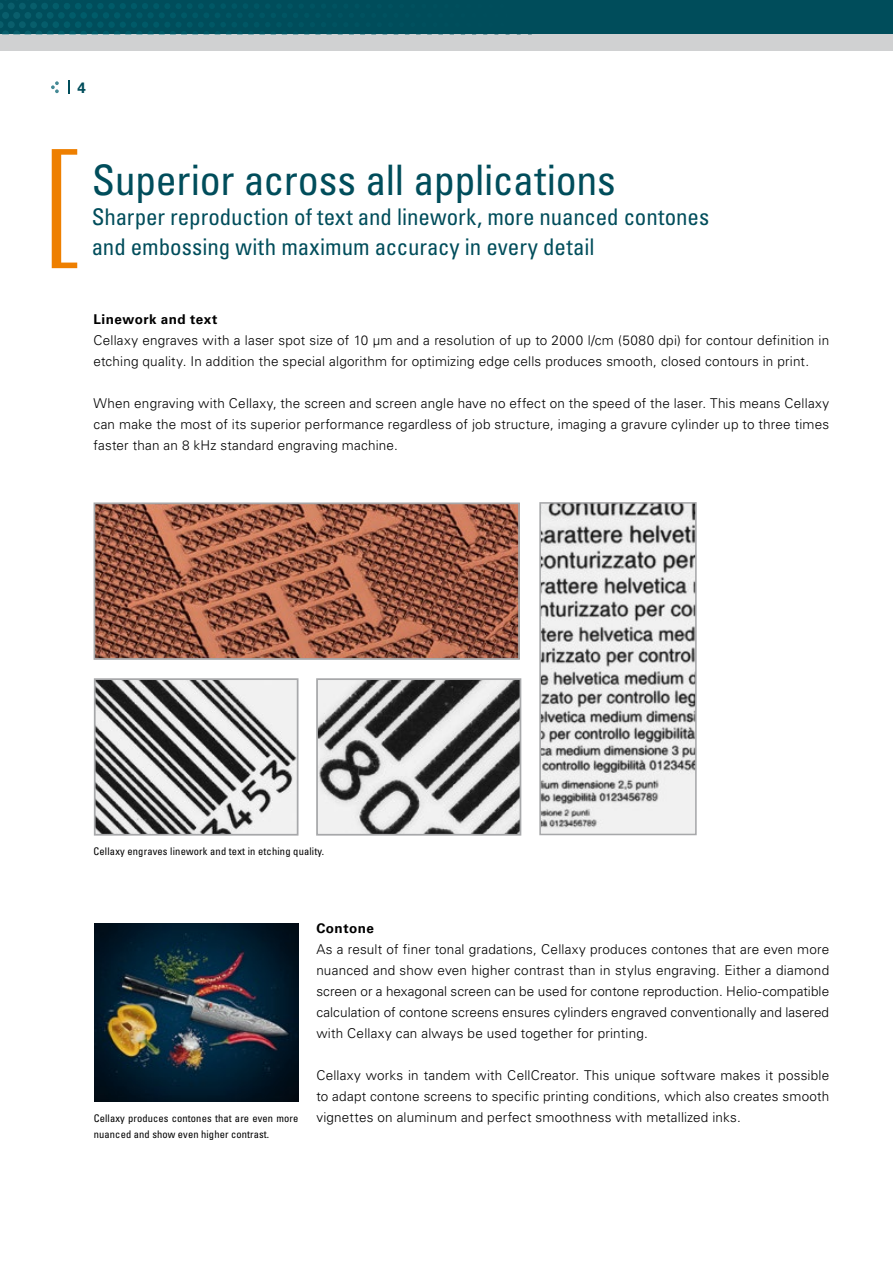
<style>
.page{position:relative;width:893px;height:1263px;background:#fff}
.page>*{position:absolute;margin:0;border:0;box-sizing:border-box;transform-origin:0 0}
.Headline_1_Zeile{font:condensed 42px "Univers LT Std";letter-spacing:-.005em;color:#004d5b}
.Headline_2_Zeile{font:condensed 22.95px/30px "Univers LT Std";color:#004d5b}
.t1{font:700 15px "Univers LT Std";color:#004d5b}
.Fließtext{font:300 13.5px/21px "Univers LT Std";letter-spacing:.015em;color:#000}
.Fließtext-2{font:700 13.5px "Univers LT Std";letter-spacing:.035em;color:#000}
.Fließtext-3{font:condensed 10.5px "Univers LT Std";letter-spacing:.01em;color:#000}
</style>
<div class="page">
<div style="left:0;top:0;width:893px;height:51px;background:#d0d1d2"></div>
<div style="left:0;top:0;width:893px;height:34px;background:#004d5b"></div>
<svg style="left:51px;top:81px;width:8px;height:12px"></svg>
<svg style="left:68px;top:80px;width:1px;height:13px"></svg>
<svg style="left:52px;top:149px;width:25px;height:119px"></svg>
<img style="left:95px;top:924px;width:203px;height:177px">
<img style="left:97px;top:505px;width:420px;height:152px">
<div style="left:94px;top:502px;width:426px;height:158px;border:2px solid #a7a8aa"></div>
<img style="left:542px;top:505px;width:152px;height:327px">
<div style="left:539px;top:502px;width:158px;height:333px;border:2px solid #a7a8aa"></div>
<img style="left:97px;top:681px;width:198px;height:152px">
<div style="left:94px;top:678px;width:204px;height:158px;border:2px solid #a7a8aa"></div>
<img style="left:319px;top:681px;width:199px;height:152px">
<div style="left:316px;top:678px;width:205px;height:158px;border:2px solid #a7a8aa"></div>
<p class="t1" style="left:78px;top:79px;width:10px">4</p>
<p class="Headline_1_Zeile" style="left:92px;top:154px;width:526px">Superior across all applications</p>
<p class="Headline_2_Zeile" style="left:92px;top:202px;width:619px">Sharper reproduction of text and linework, more nuanced contones and embossing with maximum accuracy in every detail</p>
<p class="Fließtext-2" style="left:94px;top:311px;width:125px">Linework and text</p>
<p class="Fließtext" style="left:94px;top:330px;width:737px">Cellaxy engraves with a laser spot size of 10 μm and a resolution of up to 2000 l/cm (5080 dpi) for contour definition in etching quality. In addition the special algorithm for optimizing edge cells produces smooth, closed contours in print.</p>
<p class="Fließtext" style="left:94px;top:393px;width:737px;text-align:justify">When engraving with Cellaxy, the screen and screen angle have no effect on the speed of the laser. This means Cellaxy can make the most of its superior performance regardless of job structure, imaging a gravure cylinder up to three times faster than an 8 kHz standard engraving machine.</p>
<p class="Fließtext-3" style="left:94px;top:844px;width:232px">Cellaxy engraves linework and text in etching quality.</p>
<p class="Fließtext-2" style="left:316px;top:920px;width:59px">Contone</p>
<p class="Fließtext" style="left:316px;top:939px;width:514px;text-align:justify">As a result of finer tonal gradations, Cellaxy produces contones that are even more nuanced and show even higher contrast than in stylus engraving. Either a diamond screen or a hexagonal screen can be used for contone reproduction. Helio-compatible calculation of contone screens ensures cylinders engraved conventionally and lasered with Cellaxy can always be used together for printing.</p>
<p class="Fließtext" style="left:316px;top:1065px;width:514px">Cellaxy works in tandem with CellCreator. This unique software makes it possible to adapt contone screens to specific printing conditions, which also creates smooth</p>
<p class="Fließtext-3" style="left:94px;top:1111px;width:206px">Cellaxy produces contones that are even more</p>
<p class="Fließtext" style="left:316px;top:1107px;width:426px">vignettes on aluminum and perfect smoothness with metallized inks.</p>
<p class="Fließtext-3" style="left:94px;top:1128px;width:177px">nuanced and show even higher contrast.</p>
</div>
